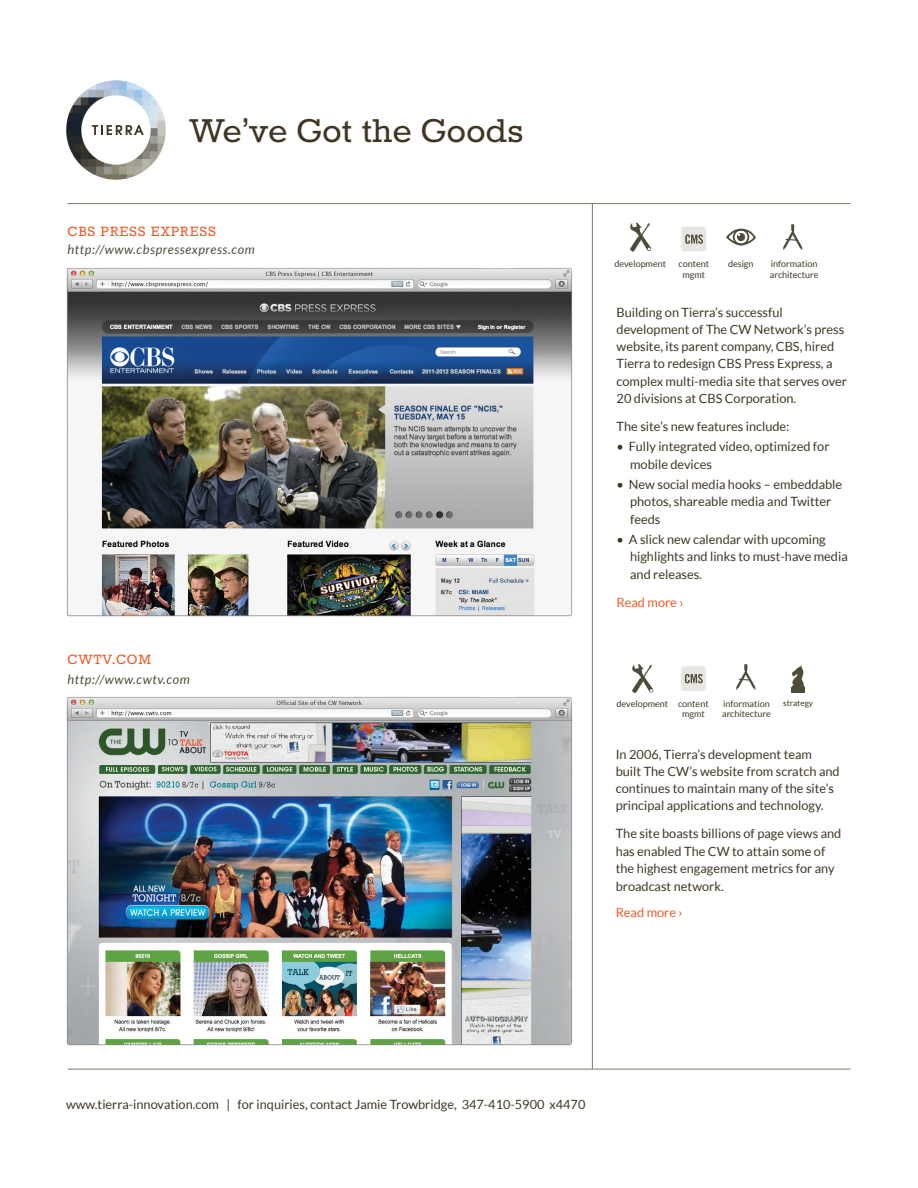
<style>
.page{position:relative;width:918px;height:1188px;background:#fff}
.page>*{position:absolute;margin:0;border:0;box-sizing:border-box;transform-origin:0 0}
.t1{font:40.5px "Rokkitt";letter-spacing:.01em;color:#3f3522}
.t2{font:16.5px "Rokkitt";letter-spacing:.05em;color:#f15822}
.t3{font:12.75px/17.2px "Lato";color:#3f3522}
.t4{font:italic 12.75px "Lato";letter-spacing:.05em;color:#4f4b3a}
.t5{font:12.75px "Lato";color:#f15822}
.t6{font:9px/10.8px "Lato";color:#3f3522;text-align:center}
.t7{font:8.25px "Lato";color:#3f3522}
</style>
<div class="page">
<hr style="left:68px;top:203px;width:782px;height:1px;background:#807666">
<hr style="left:592px;top:203px;width:1px;height:866px;background:#807666">
<hr style="left:68px;top:1069px;width:782px;height:1px;background:#807666">
<img style="left:66px;top:80px;width:100px;height:100px">
<svg style="left:92px;top:125px;width:52px;height:10px"></svg>
<svg style="left:630px;top:222px;width:22px;height:30px"></svg>
<svg style="left:681px;top:227px;width:25px;height:24px"></svg>
<svg style="left:726px;top:229px;width:30px;height:16px"></svg>
<svg style="left:783px;top:224px;width:19px;height:26px"></svg>
<svg style="left:632px;top:664px;width:22px;height:29px"></svg>
<svg style="left:736px;top:664px;width:19px;height:26px"></svg>
<svg style="left:681px;top:666px;width:25px;height:25px"></svg>
<div style="left:792px;top:688px;width:13px;height:5px;background:#4f4b3a"></div>
<svg style="left:791px;top:666px;width:14px;height:25px"></svg>
<img style="left:66px;top:267px;width:506px;height:350px">
<img style="left:66px;top:696px;width:507px;height:350px">
<h1 class="t1" style="left:190px;top:111px;width:335px">We’ve Got the Goods</h1>
<p class="t2" style="left:68px;top:223px;width:150px">CBS PRESS EXPRESS</p>
<p class="t4" style="left:68px;top:242px;width:189px">http://www.cbspressexpress.com</p>
<p class="t2" style="left:68px;top:652px;width:61px">CWTV.com</p>
<p class="t4" style="left:68px;top:672px;width:124px">http://www.cwtv.com</p>
<p class="t6" style="left:615px;top:258px;width:53px">development</p>
<p class="t6" style="left:678px;top:258px;width:32px">content mgmt</p>
<p class="t6" style="left:728px;top:258px;width:27px">design</p>
<p class="t6" style="left:770px;top:258px;width:50px;text-align:left">information architecture</p>
<p class="t3" style="left:617px;top:303px;width:232px">Building on Tierra’s successful development of The CW Network’s press website, its parent company, CBS, hired Tierra to redesign CBS Press Express, a complex multi-media site that serves over 20 divisions at CBS Corporation.</p>
<p class="t3" style="left:617px;top:418px;width:174px">The site’s new features include:</p>
<p class="t3" style="left:630px;top:438px;width:201px;text-indent:-14px">• Fully integrated video, optimized for mobile devices</p>
<p class="t3" style="left:630px;top:476px;width:214px;text-indent:-14px">• New social media hooks – embeddable photos, shareable media and Twitter feeds</p>
<p class="t3" style="left:630px;top:531px;width:219px;text-indent:-14px">• A slick new calendar with upcoming highlights and links to must-have media and releases.</p>
<p class="t5" style="left:617px;top:595px;width:68px">Read more ›</p>
<p class="t6" style="left:617px;top:698px;width:53px">development</p>
<p class="t6" style="left:722px;top:698px;width:50px;text-align:left">information architecture</p>
<p class="t6" style="left:678px;top:698px;width:32px">content mgmt</p>
<p class="t7" style="left:783px;top:698px;width:31px">strategy</p>
<p class="t3" style="left:616px;top:745px;width:225px">In 2006, Tierra’s development team built The CW’s website from scratch and continues to maintain many of the site’s principal applications and technology.</p>
<p class="t3" style="left:616px;top:825px;width:227px">The site boasts billions of page views and has enabled The CW to attain some of the highest engagement metrics for any broadcast network.</p>
<p class="t5" style="left:616px;top:905px;width:68px">Read more ›</p>
<p class="t3" style="left:66px;top:1096px;width:521px">www.tierra-innovation.com | for inquiries, contact Jamie Trowbridge, 347-410-5900 x4470</p>
</div>
